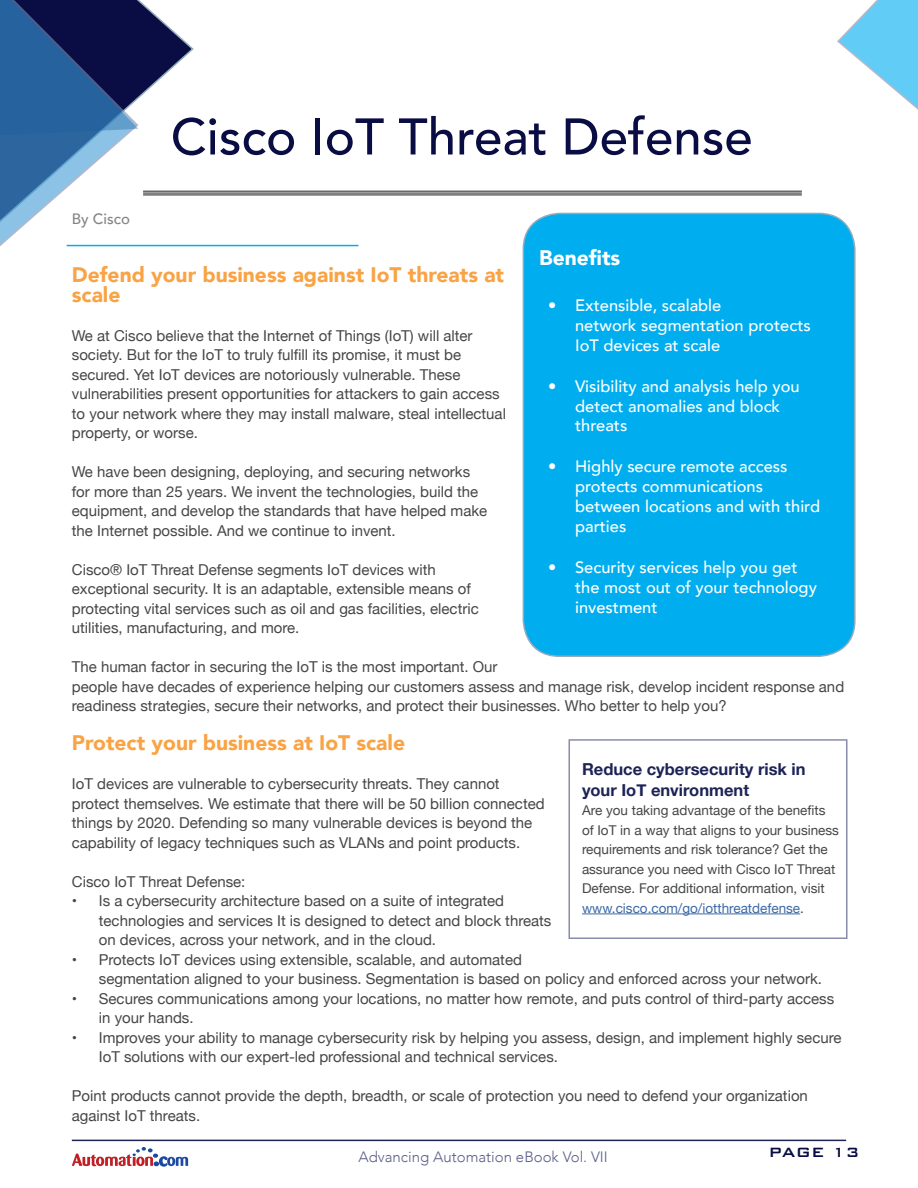
<style>
.page{position:relative;width:918px;height:1188px;background:#fff}
.page>*{position:absolute;margin:0;border:0;box-sizing:border-box;transform-origin:0 0}
.t1{font:500 51px "Avenir";color:#0a0d44}
.t2{font:900 21px/19.5px "Avenir";color:#f9a344}
.t3{font:900 21px "Avenir";color:#fff}
.t4{font:500 18px "Bank Gothic";color:#0a0d44}
.t5{font:500 16.5px/19.8px "Avenir";color:#fff}
.t6{font:700 16.5px/21px "Helvetica Neue";color:#1d2355}
.t7{font:15px/19.5px "Helvetica Neue";color:#454647}
.t8{font:300 15px "Avenir";color:#5b5e87}
.t9{font:500 15px "Avenir";color:#828487}
.t10{font:13.5px "Helvetica Neue";color:#454647}
.t11{font:13.5px "Helvetica Neue";color:#3d69a5}
.s1{color:#454647}
</style>
<div class="page">
<hr style="left:67px;top:245px;width:291px;height:1px;background:#00aeef">
<svg style="left:72px;top:1147px;width:116px;height:19px"></svg>
<hr style="left:72px;top:1140px;width:774px;height:1px;background:#1d2355">
<svg style="left:0;top:221px;width:140px;height:26px"></svg>
<svg style="left:0;top:0;width:193px;height:221px"></svg>
<hr style="left:143px;top:191px;width:659px;height:1px;background:#231f20">
<hr style="left:143px;top:193px;width:659px;height:1px;background:#231f20">
<hr style="left:143px;top:195px;width:659px;height:1px;background:#231f20">
<div style="left:523px;top:213px;width:332px;height:443px;background:#00aeef;border-radius:36px"></div>
<div style="left:523px;top:213px;width:333px;height:444px;border:2px solid #93acbd;border-radius:36px"></div>
<hr style="left:582px;top:914px;width:218px;height:1px;background:#3d69a5">
<div style="left:568px;top:739px;width:280px;height:200px;border:2px solid #898cad"></div>
<svg style="left:820px;top:0;width:98px;height:246px"></svg>
<p class="t1" style="left:171px;top:93px;width:584px">Cisco IoT Threat Defense</p>
<p class="t9" style="left:72px;top:206px;width:60px">By Cisco</p>
<p class="t2" style="left:72px;top:265px;width:434px">Defend your business against IoT threats at scale</p>
<p class="t7" style="left:72px;top:327px;width:436px">We at Cisco believe that the Internet of Things (IoT) will alter society. But for the IoT to truly fulfill its promise, it must be secured. Yet IoT devices are notoriously vulnerable. These vulnerabilities present opportunities for attackers to gain access to your network where they may install malware, steal intellectual property, or worse.</p>
<p class="t7" style="left:72px;top:463px;width:417px">We have been designing, deploying, and securing networks for more than 25 years. We invent the technologies, build the equipment, and develop the standards that have helped make the Internet possible. And we continue to invent.</p>
<p class="t7" style="left:72px;top:561px;width:408px">Cisco® IoT Threat Defense segments IoT devices with exceptional security. It is an adaptable, extensible means of protecting vital services such as oil and gas facilities, electric utilities, manufacturing, and more.</p>
<p class="t7" style="left:72px;top:658px;width:774px">The human factor in securing the IoT is the most important. Our<br>people have decades of experience helping our customers assess and manage risk, develop incident response and readiness strategies, secure their networks, and protect their businesses. Who better to help you?</p>
<p class="t2" style="left:72px;top:733px;width:335px">Protect your business at IoT scale</p>
<p class="t7" style="left:72px;top:775px;width:474px">IoT devices are vulnerable to cybersecurity threats. They cannot protect themselves. We estimate that there will be 50 billion connected things by 2020. Defending so many vulnerable devices is beyond the capability of legacy techniques such as VLANs and point products.</p>
<p class="t7" style="left:72px;top:873px;width:175px">Cisco IoT Threat Defense:</p>
<p class="t7" style="left:99px;top:892px;width:454px;text-indent:-27px">• Is a cybersecurity architecture based on a suite of integrated technologies and services It is designed to detect and block threats on devices, across your network, and in the cloud.</p>
<p class="t7" style="left:99px;top:951px;width:725px;text-indent:-27px">• Protects IoT devices using extensible, scalable, and automated<br>segmentation aligned to your business. Segmentation is based on policy and enforced across your network.</p>
<p class="t7" style="left:99px;top:990px;width:737px;text-indent:-27px">• Secures communications among your locations, no matter how remote, and puts control of third-party access in your hands.</p>
<p class="t7" style="left:99px;top:1029px;width:744px;text-indent:-27px">• Improves your ability to manage cybersecurity risk by helping you assess, design, and implement highly secure<br>IoT solutions with our expert-led professional and technical services.</p>
<p class="t7" style="left:72px;top:1087px;width:738px">Point products cannot provide the depth, breadth, or scale of protection you need to defend your organization against IoT threats.</p>
<p class="t3" style="left:539px;top:240px;width:83px">Benefits</p>
<p class="t5" style="left:575px;top:295px;width:237px;text-indent:-27px">• Extensible, scalable<br>network segmentation protects<br>IoT devices at scale</p>
<p class="t5" style="left:575px;top:375px;width:226px;text-indent:-27px">• Visibility and analysis help you detect anomalies and block threats</p>
<p class="t5" style="left:575px;top:456px;width:247px;text-indent:-27px">• Highly secure remote access protects communications between locations and with third parties</p>
<p class="t5" style="left:575px;top:556px;width:243px;text-indent:-27px">• Security services help you get the most out of your technology investment</p>
<p class="t6" style="left:582px;top:759px;width:225px">Reduce cybersecurity risk in your IoT environment</p>
<p class="t10" style="left:582px;top:801px;width:245px">Are you taking advantage of the benefits</p>
<p class="t10" style="left:582px;top:820px;width:259px">of IoT in a way that aligns to your business</p>
<p class="t10" style="left:582px;top:840px;width:247px">requirements and risk tolerance? Get the</p>
<p class="t10" style="left:582px;top:859px;width:255px">assurance you need with Cisco IoT Threat</p>
<p class="t10" style="left:582px;top:879px;width:244px">Defense. For additional information, visit</p>
<p class="t11" style="left:582px;top:898px;width:223px">www.cisco.com/go/iotthreatdefense<span class="s1">.</span></p>
<p class="t8" style="left:358px;top:1148px;width:251px">Advancing Automation eBook Vol. VII</p>
<p class="t4" style="left:769px;top:1139px;width:93px">PAGE 13</p>
</div>
